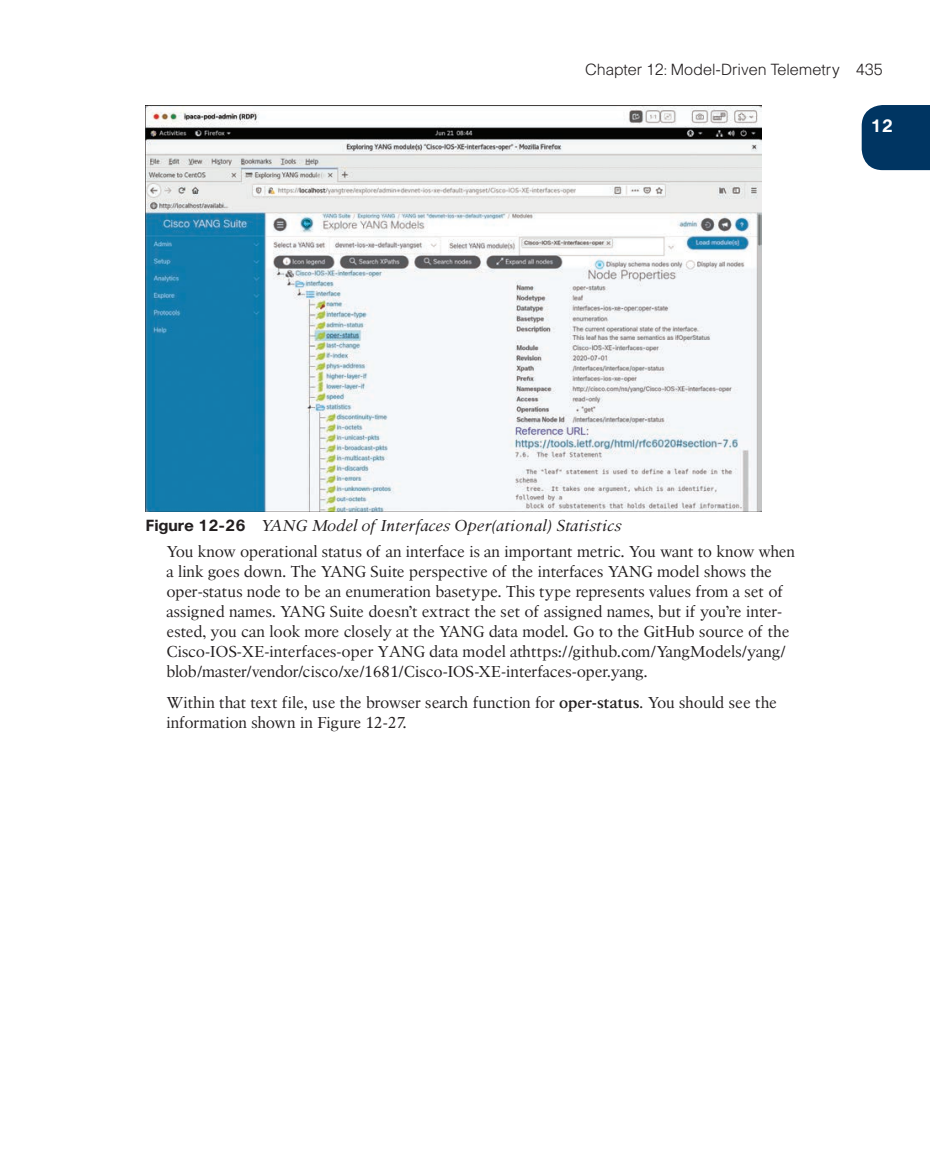
<style>
.page{position:relative;width:930px;height:1150px;background:#fff}
.page>*{position:absolute;margin:0;border:0;box-sizing:border-box;transform-origin:0 0}
.t1{font:700 17.5px "Cisco";color:#fff}
.t2{font:15.75px/20.1px "Cisco Serif";color:#231f20}
.t3{font:300 15.75px "Cisco";color:#231f20}
.s1{font-family:"Cisco";font-weight:700}
.s2{font-style:italic}
.s3{font-weight:700}
</style>
<div class="page">
<div style="left:861px;top:105px;width:68px;height:65px;background:#003562"></div>
<img style="left:145px;top:105px;width:616px;height:407px">
<p class="t3" style="left:585px;top:60px;width:299px">Chapter 12: Model-Driven Telemetry 435</p>
<p class="t1" style="left:870px;top:115px;width:24px">12</p>
<p class="t2" style="left:166px;top:513px;width:630px;line-height:25.4px;text-indent:-21px"><span class="s1">Figure 12-26</span> <span class="s2">YANG Model of Interfaces Oper(ational) Statistics<br></span>You know operational status of an interface is an important metric. You want to know when</p>
<p class="t2" style="left:166px;top:561px;width:624px">a link goes down. The YANG Suite perspective of the interfaces YANG model shows the oper-status node to be an enumeration basetype. This type represents values from a set of assigned names. YANG Suite doesn’t extract the set of assigned names, but if you’re inter&shy;ested, you can look more closely at the YANG data model. Go to the GitHub source of the Cisco-IOS-XE-interfaces-oper YANG data model at https://github.com/YangModels/yang/ blob/master/vendor/cisco/xe/1681/Cisco-IOS-XE-interfaces-oper.yang.</p>
<p class="t2" style="left:166px;top:692px;width:612px">Within that text file, use the browser search function for <span class="s3">oper-status</span>. You should see the information shown in Figure 12-27.</p>
</div>
